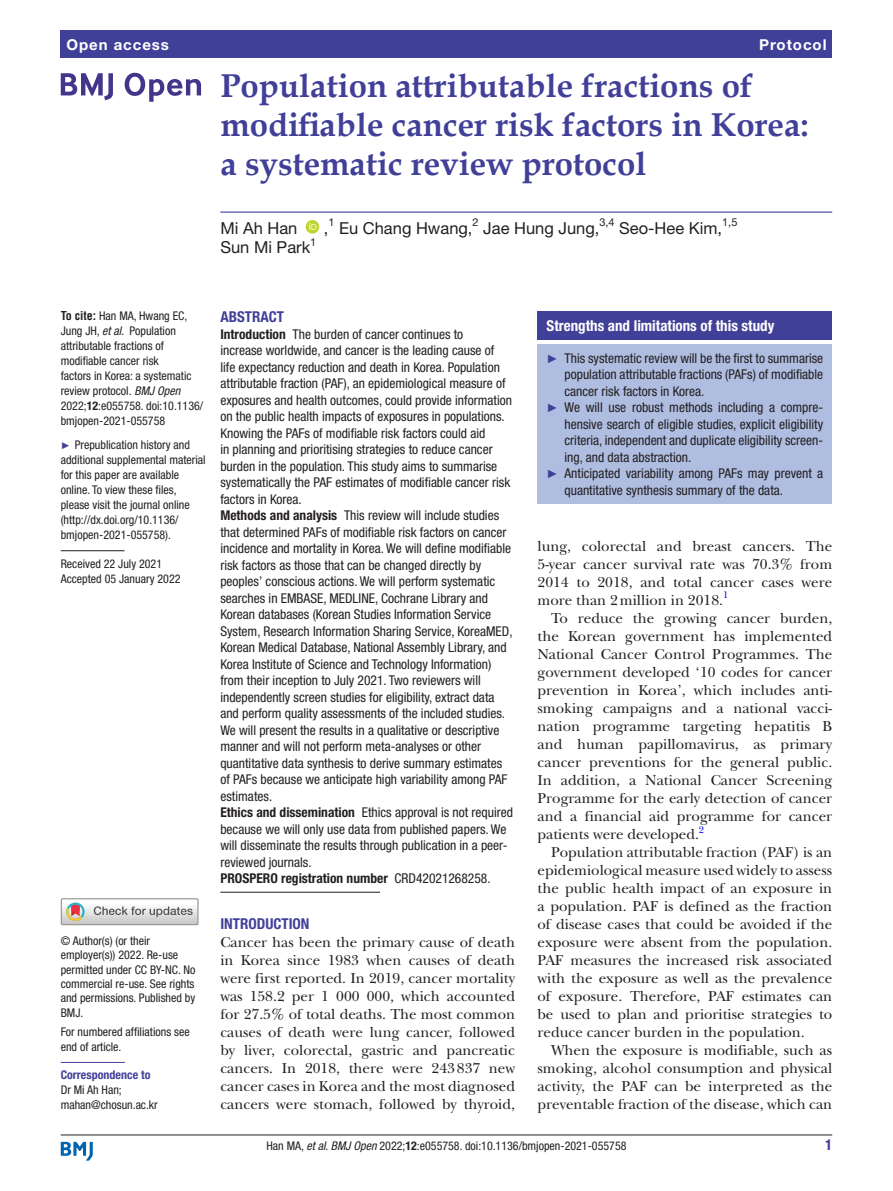
<style>
.page{position:relative;width:893px;height:1191px;background:#fff}
.page>*{position:absolute;margin:0;border:0;box-sizing:border-box;transform-origin:0 0}
.t1{font:700 33px/39px "Book Antiqua";color:#414099}
.t2{font:16.5px "Helvetica Neue LT Std";color:#231f20}
.t3{font:15px/18px "New Baskerville";color:#231f20;text-align:justify}
.t4{font:700 condensed 15px "Helvetica Neue LT Std";color:#fff}
.t5{font:700 condensed 15px "Helvetica Neue LT Std";color:#414099}
.t6{font:700 15px "Helvetica Neue LT Std";letter-spacing:.065em;color:#fff}
.t7{font:condensed 13.5px/16.5px "Helvetica Neue LT Std";color:#231f20}
.t8{font:condensed 12px/15px "Helvetica Neue LT Std";color:#231f20}
.t9{font:700 condensed 12px "Helvetica Neue LT Std";color:#414099}
.t10{font:10.95px "Helvetica Neue LT Std";color:#231f20}
.s1{font-family:"Helvetica LT Std";font-weight:700}
.s2{font-style:italic}
.s3{font-weight:700}
.s4{font-family:"Arial";font-stretch:normal;font-size:9.75px;color:#414099}
.s5{font-family:"Arial";font-stretch:normal;font-size:12px;color:#414099}
</style>
<div class="page">
<hr style="left:61px;top:1134px;width:771px;height:1px;background:#231f20">
<svg style="left:61px;top:1141px;width:32px;height:19px"></svg>
<div style="left:61px;top:31px;width:771px;height:27px;background:#414099"></div>
<hr style="left:220px;top:211px;width:612px;height:2px;background:#414099">
<svg style="left:306px;top:220px;width:13px;height:14px"></svg>
<hr style="left:61px;top:550px;width:64px;height:1px;background:#231f20">
<hr style="left:61px;top:1062px;width:64px;height:1px;background:#414099">
<svg style="left:61px;top:73px;width:52px;height:27px"></svg>
<svg style="left:125px;top:73px;width:76px;height:29px"></svg>
<div style="left:61px;top:898px;width:138px;height:27px;border:1px solid #969090"></div>
<svg style="left:61px;top:898px;width:137px;height:26px"></svg>
<hr style="left:220px;top:892px;width:160px;height:1px;background:#231f20">
<div style="left:538px;top:311px;width:294px;height:29px;background:#414099"></div>
<div style="left:538px;top:344px;width:294px;height:160px;background:#afbde1"></div>
<p class="t6" style="left:66px;top:35px;width:104px">Open access</p>
<p class="t6" style="left:759px;top:35px;width:69px">Protocol</p>
<h1 class="t1" style="left:220px;top:66px;width:590px">Population attributable fractions of modifiable cancer risk factors in Korea: a systematic review protocol</h1>
<p class="t2" style="left:220px;top:218px;width:79px">Mi Ah Han</p>
<p class="t2" style="left:324px;top:218px;width:6px">,</p>
<p class="t10" style="left:328px;top:216px;width:8px">1</p>
<p class="t2" style="left:339px;top:218px;width:135px">Eu Chang Hwang,</p>
<p class="t10" style="left:473px;top:216px;width:8px">2</p>
<p class="t2" style="left:483px;top:218px;width:118px">Jae Hung Jung,</p>
<p class="t10" style="left:599px;top:216px;width:17px">3,4</p>
<p class="t2" style="left:619px;top:218px;width:104px">Seo-Hee Kim,</p>
<p class="t10" style="left:722px;top:216px;width:17px">1,5</p>
<p class="t2" style="left:220px;top:237px;width:91px">Sun Mi Park</p>
<p class="t10" style="left:310px;top:235px;width:8px">1</p>
<p class="t8" style="left:61px;top:308px;width:144px"><span class="s1">To cite:</span> Han MA, Hwang EC,<br>Jung JH, <span class="s2">et al</span>. Population attributable fractions of modifiable cancer risk<br>factors in Korea: a systematic review protocol. <span class="s2">BMJ Open<br></span>2022;<span class="s3">12</span>:e055758. doi:10.1136/ bmjopen-2021-055758</p>
<p class="t8" style="left:61px;top:437px;width:146px"><span class="s4">►</span> Prepublication history and additional supplemental material for this paper are available online. To view these files, please visit the journal online (http://dx.doi.org/10.1136/ bmjopen-2021-055758).</p>
<p class="t8" style="left:61px;top:556px;width:121px">Received 22 July 2021<br>Accepted 05 January 2022</p>
<p class="t8" style="left:61px;top:933px;width:136px;line-height:14.4px">© Author(s) (or their employer(s)) 2022. Re-use permitted under CC BY-NC. No commercial re-use. See rights and permissions. Published by<br>BMJ.</p>
<p class="t8" style="left:61px;top:1024px;width:130px">For numbered affiliations see end of article.</p>
<p class="t9" style="left:61px;top:1067px;width:91px">Correspondence to</p>
<p class="t8" style="left:61px;top:1082px;width:99px">Dr Mi Ah Han; mahan@chosun.ac.kr</p>
<p class="t5" style="left:220px;top:308px;width:65px">ABSTRACT</p>
<p class="t7" style="left:220px;top:325px;width:294px"><span class="s3">Introduction</span> The burden of cancer continues to<br>increase worldwide, and cancer is the leading cause of<br>life expectancy reduction and death in Korea. Population attributable fraction (PAF), an epidemiological measure of exposures and health outcomes, could provide information on the public health impacts of exposures in populations.<br>Knowing the PAFs of modifiable risk factors could aid<br>in planning and prioritising strategies to reduce cancer burden in the population. This study aims to summarise systematically the PAF estimates of modifiable cancer risk factors in Korea.<br><span class="s3">Methods and analysis</span> This review will include studies that determined PAFs of modifiable risk factors on cancer incidence and mortality in Korea. We will define modifiable risk factors as those that can be changed directly by peoples’ conscious actions. We will perform systematic searches in EMBASE, MEDLINE, Cochrane Library and Korean databases (Korean Studies Information Service System, Research Information Sharing Service, KoreaMED, Korean Medical Database, National Assembly Library, and Korea Institute of Science and Technology Information) from their inception to July 2021. Two reviewers will independently screen studies for eligibility, extract data and perform quality assessments of the included studies.<br>We will present the results in a qualitative or descriptive manner and will not perform meta-analyses or other quantitative data synthesis to derive summary estimates of PAFs because we anticipate high variability among PAF estimates.<br><span class="s3">Ethics and dissemination</span> Ethics approval is not required because we will only use data from published papers. We will disseminate the results through publication in a peer&shy;reviewed journals.<br><span class="s3">PROSPERO registration number</span> CRD42021268258.</p>
<p class="t5" style="left:220px;top:915px;width:91px">INTRODUCTION</p>
<p class="t3" style="left:220px;top:933px;width:296px">Cancer has been the primary cause of death in Korea since 1983 when causes of death were first reported. In 2019, cancer mortality was 158.2 per 1 000 000, which accounted for 27.5% of total deaths. The most common causes of death were lung cancer, followed by liver, colorectal, gastric and pancreatic cancers. In 2018, there were 243837 new cancer cases in Korea and the most diagnosed cancers were stomach, followed by thyroid,</p>
<p class="t4" style="left:547px;top:317px;width:229px">Strengths and limitations of this study</p>
<p class="t7" style="left:547px;top:350px;width:278px"><span class="s5">►</span> This systematic review will be the first to summarise</p>
<p class="t7" style="left:565px;top:366px;width:260px">population attributable fractions (PAFs) of modifiable</p>
<p class="t7" style="left:565px;top:383px;width:141px">cancer risk factors in Korea.</p>
<p class="t7" style="left:547px;top:399px;width:278px"><span class="s5">►</span> We will use robust methods including a compre-</p>
<p class="t7" style="left:565px;top:416px;width:260px">hensive search of eligible studies, explicit eligibility</p>
<p class="t7" style="left:565px;top:432px;width:260px">criteria, independent and duplicate eligibility screen-</p>
<p class="t7" style="left:565px;top:449px;width:128px">ing, and data abstraction.</p>
<p class="t7" style="left:547px;top:465px;width:278px"><span class="s5">►</span> Anticipated variability among PAFs may prevent a</p>
<p class="t7" style="left:565px;top:482px;width:220px">quantitative synthesis summary of the data.</p>
<p class="t3" style="left:538px;top:537px;width:296px">lung, colorectal and breast cancers. The 5-year cancer survival rate was 70.3% from 2014 to 2018, and total cancer cases were more than 2million in 2018.<sup>1</sup></p>
<p class="t3" style="left:538px;top:609px;width:296px;text-indent:14px">To reduce the growing cancer burden, the Korean government has implemented National Cancer Control Programmes. The government developed ‘10 codes for cancer prevention in Korea’, which includes anti&shy;smoking campaigns and a national vacci&shy;nation programme targeting hepatitis B and human papillomavirus, as primary cancer preventions for the general public.<br>In addition, a National Cancer Screening Programme for the early detection of cancer and a financial aid programme for cancer patients were developed.<sup>2</sup></p>
<p class="t3" style="left:538px;top:843px;width:296px;text-indent:14px">Population attributable fraction (PAF) is an epidemiological measure used widely to assess the public health impact of an exposure in a population. PAF is defined as the fraction of disease cases that could be avoided if the exposure were absent from the population.<br>PAF measures the increased risk associated with the exposure as well as the prevalence of exposure. Therefore, PAF estimates can be used to plan and prioritise strategies to reduce cancer burden in the population.</p>
<p class="t3" style="left:538px;top:1041px;width:296px;text-indent:14px">When the exposure is modifiable, such as smoking, alcohol consumption and physical activity, the PAF can be interpreted as the preventable fraction of the disease, which can</p>
<p class="t8" style="left:266px;top:1137px;width:362px">Han MA, <span class="s2">et al</span>. <span class="s2">BMJ Open</span> 2022;<span class="s3">12</span>:e055758. doi:10.1136/bmjopen-2021-055758</p>
<p class="t5" style="left:825px;top:1135px;width:9px">1</p>
</div>
